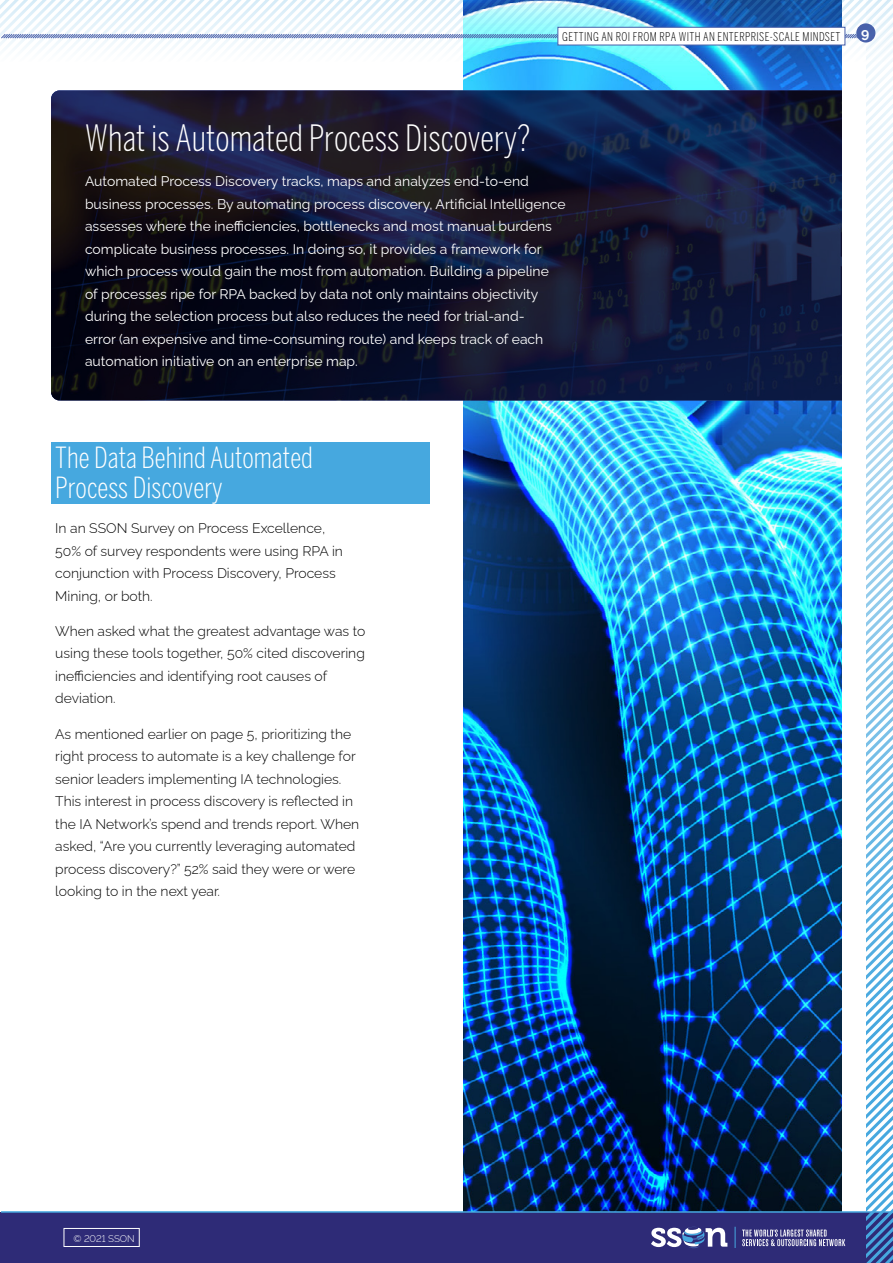
<style>
.page{position:relative;width:893px;height:1263px;background:#fff}
.page>*{position:absolute;margin:0;border:0;box-sizing:border-box;transform-origin:0 0}
.t1{font:300 extra-condensed 36px "Benton Sans";color:#fff}
.t2{font:300 extra-condensed 28.95px/30px "Benton Sans";color:#fff}
.t3{font:300 13.95px/22.5px "Raleway";color:#000}
.t4{font:13.95px/22.5px "Raleway";color:#fff}
.t5{font:700 13.95px "Raleway";color:#fff}
.t6{font:300 extra-condensed 12px "Benton Sans";letter-spacing:.03em;color:#000}
.t7{font:300 9.75px "Raleway";color:#fff}
</style>
<div class="page">
<img style="left:0;top:0;width:893px;height:1263px">
<p class="t6" style="left:562px;top:29px;width:280px">GETTING AN ROI FROM RPA WITH AN ENTERPRISE-SCALE MINDSET</p>
<p class="t5" style="left:861px;top:22px;width:10px">9</p>
<h1 class="t1" style="left:85px;top:117px;width:447px">What is Automated Process Discovery?</h1>
<p class="t4" style="left:85px;top:169px;width:482px">Automated Process Discovery tracks, maps and analyzes end-to-end business processes. By automating process discovery, Artificial Intelligence assesses where the inefficiencies, bottlenecks and most manual burdens complicate business processes. In doing so, it provides a framework for which process would gain the most from automation. Building a pipeline<br>of processes ripe for RPA backed by data not only maintains objectivity during the selection process but also reduces the need for trial-and-<br>error (an expensive and time-consuming route) and keeps track of each automation initiative on an enterprise map.</p>
<h2 class="t2" style="left:55px;top:442px;width:259px">The Data Behind Automated<br>Process Discovery</h2>
<p class="t3" style="left:55px;top:515px;width:289px">In an SSON Survey on Process Excellence, 50% of survey respondents were using RPA in conjunction with Process Discovery, Process Mining, or both.</p>
<p class="t3" style="left:55px;top:618px;width:312px">When asked what the greatest advantage was to using these tools together, 50% cited discovering inefficiencies and identifying root causes of deviation.</p>
<p class="t3" style="left:55px;top:721px;width:305px">As mentioned earlier on page 5, prioritizing the right process to automate is a key challenge for senior leaders implementing IA technologies.<br>This interest in process discovery is reflected in the IA Network’s spend and trends report. When asked, “Are you currently leveraging automated process discovery?” 52% said they were or were looking to in the next year.</p>
<p class="t7" style="left:73px;top:1231px;width:63px">© 2021 SSON</p>
</div>
